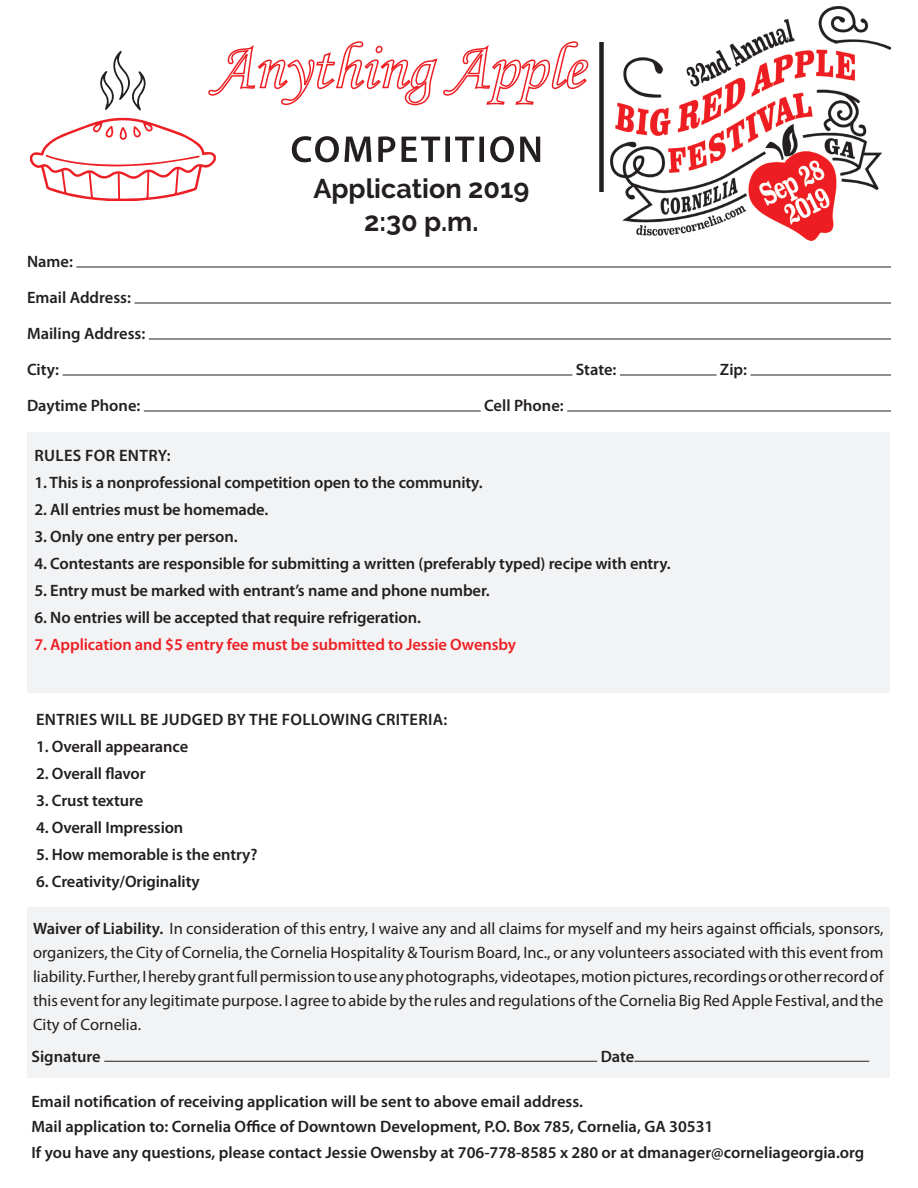
<style>
.page{position:relative;width:918px;height:1188px;background:#fff}
.page>*{position:absolute;margin:0;border:0;box-sizing:border-box;transform-origin:0 0}
.t1{font:700 27px "Raleway";color:#231f20}
.t2{font:600 16.5px "Myriad Pro";letter-spacing:-.005em;color:#231f20}
.t3{font:16.5px/24px "Myriad Pro";color:#231f20;text-align:justify}
.t4{font:600 16.5px "Myriad Pro";letter-spacing:.02em;color:#231f20}
.t5{font:600 16.5px "Myriad Pro";letter-spacing:-.005em;color:#ed1f24}
.s1{font-weight:600}
</style>
<div class="page">
<div style="left:28px;top:433px;width:862px;height:260px;background:#f2f3f4"></div>
<div style="left:28px;top:908px;width:862px;height:170px;background:#f2f3f4"></div>
<hr style="left:76px;top:267px;width:815px;height:1px;background:#231f20">
<hr style="left:135px;top:303px;width:756px;height:1px;background:#231f20">
<hr style="left:149px;top:339px;width:742px;height:1px;background:#231f20">
<hr style="left:63px;top:375px;width:509px;height:1px;background:#231f20">
<hr style="left:620px;top:375px;width:97px;height:1px;background:#231f20">
<hr style="left:751px;top:375px;width:140px;height:1px;background:#231f20">
<hr style="left:144px;top:411px;width:337px;height:1px;background:#231f20">
<hr style="left:567px;top:411px;width:324px;height:1px;background:#231f20">
<hr style="left:104px;top:1061px;width:493px;height:1px;background:#231f20">
<hr style="left:634px;top:1061px;width:235px;height:1px;background:#231f20">
<svg style="left:292px;top:136px;width:248px;height:26px"></svg>
<svg style="left:100px;top:51px;width:46px;height:59px"></svg>
<svg style="left:30px;top:117px;width:186px;height:84px"></svg>
<div style="left:599px;top:42px;width:5px;height:150px;background:#231f20"></div>
<img style="left:611px;top:6px;width:281px;height:235px">
<svg style="left:208px;top:41px;width:381px;height:65px"></svg>
<p class="t1" style="left:313px;top:173px;width:217px">Application 2019</p>
<p class="t1" style="left:364px;top:206px;width:116px">2:30 p.m.</p>
<p class="t2" style="left:27px;top:251px;width:47px">Name:</p>
<p class="t2" style="left:27px;top:287px;width:106px">Email Address:</p>
<p class="t2" style="left:27px;top:323px;width:120px">Mailing Address:</p>
<p class="t2" style="left:27px;top:359px;width:34px">City:</p>
<p class="t2" style="left:576px;top:359px;width:42px">State:</p>
<p class="t2" style="left:720px;top:359px;width:29px">Zip:</p>
<p class="t2" style="left:27px;top:395px;width:115px">Daytime Phone:</p>
<p class="t2" style="left:484px;top:395px;width:81px">Cell Phone:</p>
<p class="t4" style="left:35px;top:445px;width:138px">RULES FOR ENTRY:</p>
<p class="t2" style="left:34px;top:472px;width:450px">1. This is a nonprofessional competition open to the community.</p>
<p class="t2" style="left:34px;top:499px;width:235px">2. All entries must be homemade.</p>
<p class="t2" style="left:34px;top:526px;width:205px">3. Only one entry per person.</p>
<p class="t2" style="left:34px;top:553px;width:638px">4. Contestants are responsible for submitting a written (preferably typed) recipe with entry.</p>
<p class="t2" style="left:34px;top:580px;width:457px">5. Entry must be marked with entrant’s name and phone number.</p>
<p class="t2" style="left:34px;top:607px;width:388px">6. No entries will be accepted that require refrigeration.</p>
<p class="t5" style="left:34px;top:634px;width:483px">7. Application and $5 entry fee must be submitted to Jessie Owensby</p>
<p class="t4" style="left:36px;top:709px;width:413px">ENTRIES WILL BE JUDGED BY THE FOLLOWING CRITERIA:</p>
<p class="t2" style="left:36px;top:736px;width:154px">1. Overall appearance</p>
<p class="t2" style="left:36px;top:763px;width:111px">2. Overall flavor</p>
<p class="t2" style="left:36px;top:790px;width:109px">3. Crust texture</p>
<p class="t2" style="left:36px;top:817px;width:149px">4. Overall Impression</p>
<p class="t2" style="left:36px;top:844px;width:223px">5. How memorable is the entry?</p>
<p class="t2" style="left:36px;top:871px;width:165px">6. Creativity/Originality</p>
<p class="t3" style="left:33px;top:916px;width:852px"><span class="s1">Waiver of Liability.</span> In consideration of this entry, I waive any and all claims for myself and my heirs against officials, sponsors, organizers, the City of Cornelia, the Cornelia Hospitality &amp; Tourism Board, Inc., or any volunteers associated with this event from liability. Further, I hereby grant full permission to use any photographs, videotapes, motion pictures, recordings or other record of this event for any legitimate purpose. I agree to abide by the rules and regulations of the Cornelia Big Red Apple Festival, and the City of Cornelia.</p>
<p class="t2" style="left:32px;top:1046px;width:71px">Signature</p>
<p class="t2" style="left:601px;top:1046px;width:35px">Date</p>
<p class="t2" style="left:32px;top:1091px;width:553px">Email notification of receiving application will be sent to above email address.</p>
<p class="t2" style="left:32px;top:1116px;width:683px">Mail application to: Cornelia Office of Downtown Development, P.O. Box 785, Cornelia, GA 30531</p>
<p class="t2" style="left:32px;top:1142px;width:834px">If you have any questions, please contact Jessie Owensby at 706-778-8585 x 280 or at dmanager@corneliageorgia.org</p>
</div>
